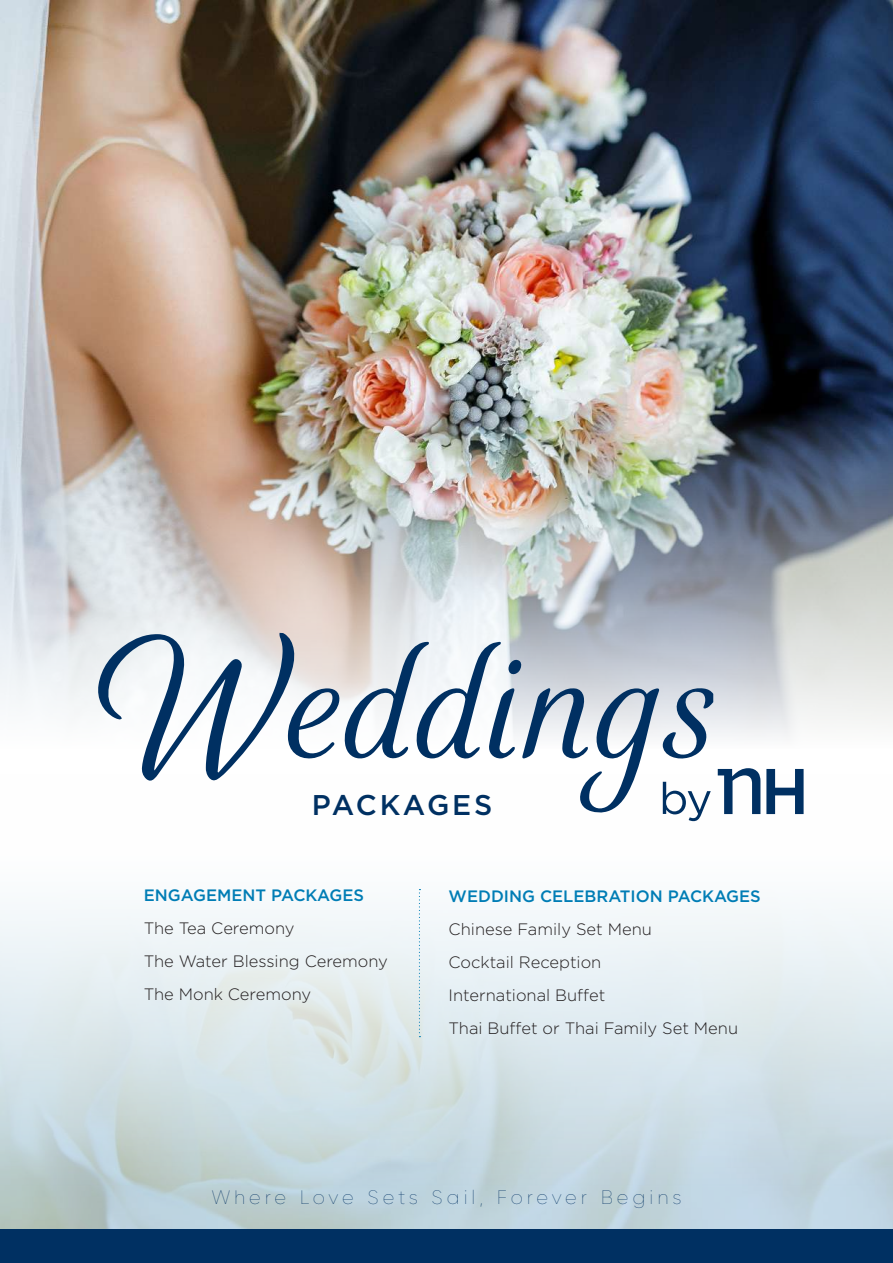
<style>
.page{position:relative;width:893px;height:1263px;background:#fff}
.page>*{position:absolute;margin:0;border:0;box-sizing:border-box;transform-origin:0 0}
.t1{font:500 28.5px "Gotham";letter-spacing:.085em;color:#003062}
.t2{font:100 19.5px "Gilroy";letter-spacing:.2em;color:#003062}
.t3{font:300 16.5px/33px "Gotham";color:#231f20}
.t4{font:500 16.5px "Gotham";color:#007db5}
</style>
<div class="page">
<img style="left:0;top:821px;width:893px;height:409px">
<div style="left:0;top:1230px;width:893px;height:33px;background:#003062"></div>
<img style="left:0;top:0;width:893px;height:723px">
<svg style="left:96px;top:633px;width:708px;height:188px"></svg>
<svg style="left:419px;top:889px;width:1px;height:148px"></svg>
<h1 class="t1" style="left:312px;top:786px;width:182px">PACKAGES</h1>
<p class="t4" style="left:144px;top:885px;width:222px">ENGAGEMENT PACKAGES</p>
<p class="t3" style="left:144px;top:912px;width:246px">The Tea Ceremony<br>The Water Blessing Ceremony<br>The Monk Ceremony</p>
<p class="t4" style="left:449px;top:885px;width:314px">WEDDING CELEBRATION PACKAGES</p>
<p class="t3" style="left:449px;top:912px;width:291px">Chinese Family Set Menu<br>Cocktail Reception<br>International Buffet<br>Thai Buffet or Thai Family Set Menu</p>
<p class="t2" style="left:211px;top:1185px;width:472px">Where Love Sets Sail, Forever Begins</p>
</div>
